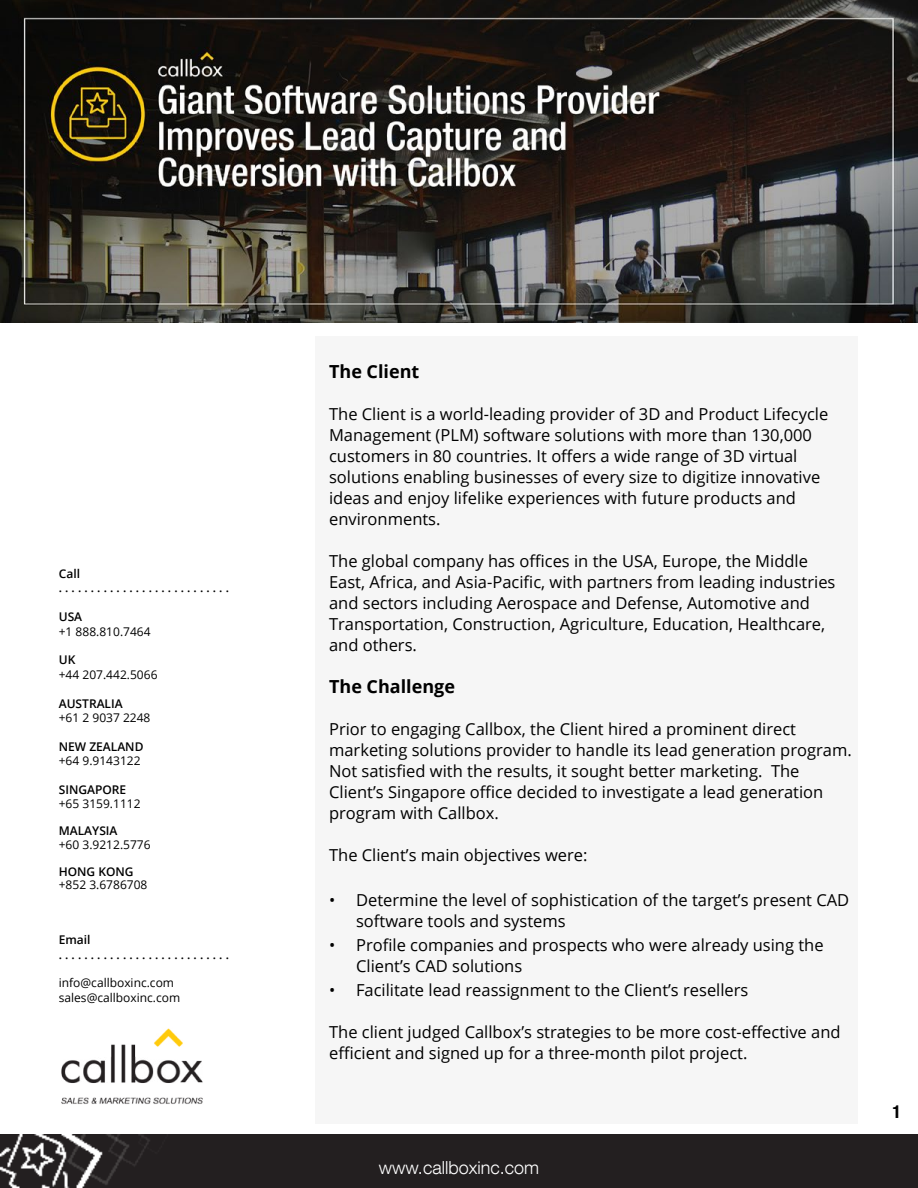
<style>
.page{position:relative;width:918px;height:1188px;background:#fff}
.page>*{position:absolute;margin:0;border:0;box-sizing:border-box;transform-origin:0 0}
.t1{font:700 18px "Open Sans";color:#000}
.t2{font:300 18px "Helvetica Neue LT Com";color:#fff}
.t3{font:700 condensed 18px "Helvetica Neue LT Com";color:#000}
.t4{font:16.5px/21px "Open Sans";color:#000}
.t5{font:12px/14.4px "Open Sans";color:#000}
.t6{font:600 12px/14.4px "Open Sans";color:#000}
</style>
<div class="page">
<div style="left:315px;top:337px;width:542px;height:787px;background:#f6f6f6"></div>
<div style="left:0;top:1135px;width:918px;height:53px;background:#231f20"></div>
<img style="left:61px;top:1028px;width:142px;height:76px">
<img style="left:0;top:0;width:918px;height:323px">
<p class="t6" style="left:59px;top:566px;width:172px">Call<br>. . . . . . . . . . . . . . . . . . . . . . . . . . .</p>
<p class="t6" style="left:59px;top:609px;width:25px">USA</p>
<p class="t5" style="left:59px;top:624px;width:93px">+1 888.810.7464</p>
<p class="t6" style="left:59px;top:653px;width:18px">UK</p>
<p class="t5" style="left:59px;top:667px;width:100px">+44 207.442.5066</p>
<p class="t6" style="left:59px;top:696px;width:65px">AUSTRALIA</p>
<p class="t5" style="left:59px;top:710px;width:93px">+61 2 9037 2248</p>
<p class="t6" style="left:59px;top:739px;width:86px">NEW ZEALAND</p>
<p class="t5" style="left:59px;top:753px;width:83px">+64 9.9143122</p>
<p class="t6" style="left:59px;top:782px;width:69px">SINGAPORE</p>
<p class="t5" style="left:59px;top:797px;width:83px">+65 3159.1112</p>
<p class="t6" style="left:59px;top:824px;width:60px">MALAYSIA</p>
<p class="t5" style="left:59px;top:837px;width:93px">+60 3.9212.5776</p>
<p class="t6" style="left:59px;top:864px;width:76px">HONG KONG</p>
<p class="t5" style="left:59px;top:878px;width:90px">+852 3.6786708</p>
<p class="t6" style="left:59px;top:932px;width:172px">Email<br>. . . . . . . . . . . . . . . . . . . . . . . . . . .</p>
<p class="t5" style="left:59px;top:976px;width:123px">info@callboxinc.com sales@callboxinc.com</p>
<p class="t1" style="left:329px;top:359px;width:92px">The Client</p>
<p class="t4" style="left:329px;top:403px;width:501px">The Client is a world-leading provider of 3D and Product Lifecycle Management (PLM) software solutions with more than 130,000 customers in 80 countries. It offers a wide range of 3D virtual solutions enabling businesses of every size to digitize innovative ideas and enjoy lifelike experiences with future products and environments.</p>
<p class="t4" style="left:329px;top:550px;width:508px">The global company has offices in the USA, Europe, the Middle East, Africa, and Asia-Pacific, with partners from leading industries and sectors including Aerospace and Defense, Automotive and Transportation, Construction, Agriculture, Education, Healthcare, and others.</p>
<p class="t1" style="left:329px;top:674px;width:127px">The Challenge</p>
<p class="t4" style="left:329px;top:718px;width:524px">Prior to engaging Callbox, the Client hired a prominent direct marketing solutions provider to handle its lead generation program.<br>Not satisfied with the results, it sought better marketing. The Client’s Singapore office decided to investigate a lead generation program with Callbox.</p>
<p class="t4" style="left:329px;top:844px;width:260px">The Client’s main objectives were:</p>
<p class="t4" style="left:356px;top:889px;width:495px;text-indent:-27px">• Determine the level of sophistication of the target’s present CAD software tools and systems</p>
<p class="t4" style="left:356px;top:934px;width:469px;text-indent:-27px">• Profile companies and prospects who were already using the<br>Client’s CAD solutions</p>
<p class="t4" style="left:329px;top:979px;width:421px">• Facilitate lead reassignment to the Client’s resellers</p>
<p class="t4" style="left:329px;top:1021px;width:513px">The client judged Callbox’s strategies to be more cost-effective and efficient and signed up for a three-month pilot project.</p>
<p class="t2" style="left:379px;top:1156px;width:162px">www.callboxinc.com</p>
<p class="t3" style="left:892px;top:1101px;width:10px">1</p>
</div>
